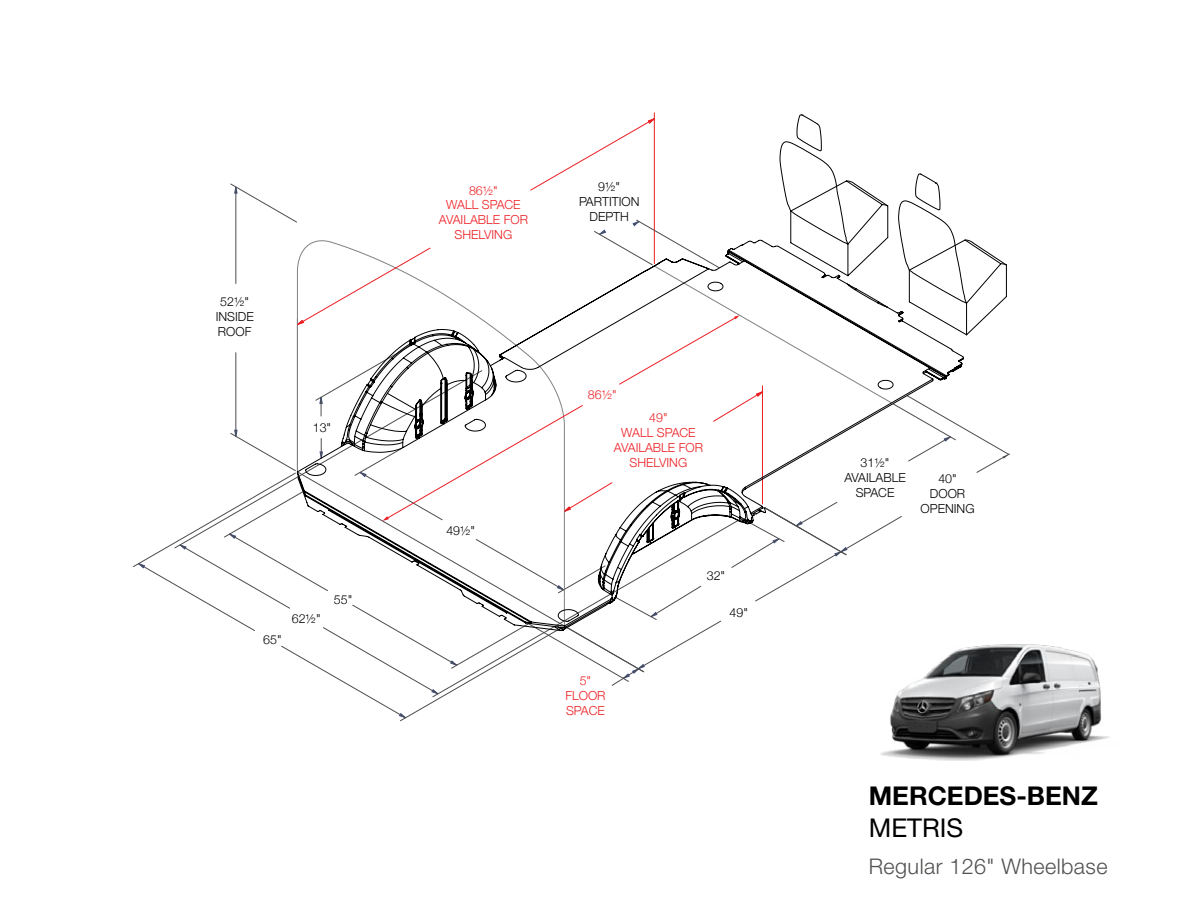
<style>
.page{position:relative;width:1188px;height:918px;background:#fff}
.page>*{position:absolute;margin:0;border:0;box-sizing:border-box;transform-origin:0 0}
.t1{font:700 25.95px "Helvetica Neue LT Std";color:#000}
.t2{font:25.95px "Helvetica Neue LT Std";color:#000}
.t3{font:300 21.6px "Helvetica Neue LT Std";letter-spacing:.02em;color:#515150}
.t4{font:300 12.45px/15px "Helvetica Neue";color:#000;text-align:center}
.t5{font:300 12.45px/15px "Helvetica Neue";color:#ed1f24;text-align:center}
</style>
<div class="page">
<hr style="left:654px;top:113px;width:1px;height:151px;background:#ed1f24">
<svg style="left:133px;top:114px;width:877px;height:607px"></svg>
<img style="left:866px;top:578px;width:243px;height:183px">
<p class="t4" style="left:216px;top:293px;width:40px">52½"<br>INSIDE<br>ROOF</p>
<p class="t4" style="left:313px;top:419px;width:20px">13"</p>
<p class="t4" style="left:263px;top:632px;width:20px">65"</p>
<p class="t4" style="left:292px;top:610px;width:30px">62½"</p>
<p class="t4" style="left:334px;top:592px;width:20px">55"</p>
<p class="t5" style="left:439px;top:182px;width:91px">86½"<br>WALL SPACE<br>AVAILABLE FOR<br>SHELVING</p>
<p class="t4" style="left:579px;top:178px;width:62px">9½"<br>PARTITION<br>DEPTH</p>
<p class="t4" style="left:446px;top:522px;width:30px">49½"</p>
<p class="t5" style="left:588px;top:386px;width:30px">86½"</p>
<p class="t5" style="left:614px;top:409px;width:91px">49"<br>WALL SPACE<br>AVAILABLE FOR<br>SHELVING</p>
<p class="t4" style="left:707px;top:568px;width:20px">32"</p>
<p class="t5" style="left:565px;top:673px;width:42px">5"<br>FLOOR<br>SPACE</p>
<p class="t4" style="left:730px;top:604px;width:20px">49"</p>
<p class="t4" style="left:844px;top:454px;width:63px">31½"<br>AVAILABLE<br>SPACE</p>
<p class="t4" style="left:921px;top:471px;width:55px">40"<br>DOOR<br>OPENING</p>
<h1 class="t1" style="left:869px;top:780px;width:231px">MERCEDES-BENZ</h1>
<h1 class="t2" style="left:869px;top:813px;width:96px">METRIS</h1>
<h2 class="t3" style="left:869px;top:853px;width:240px">Regular 126" Wheelbase</h2>
</div>
